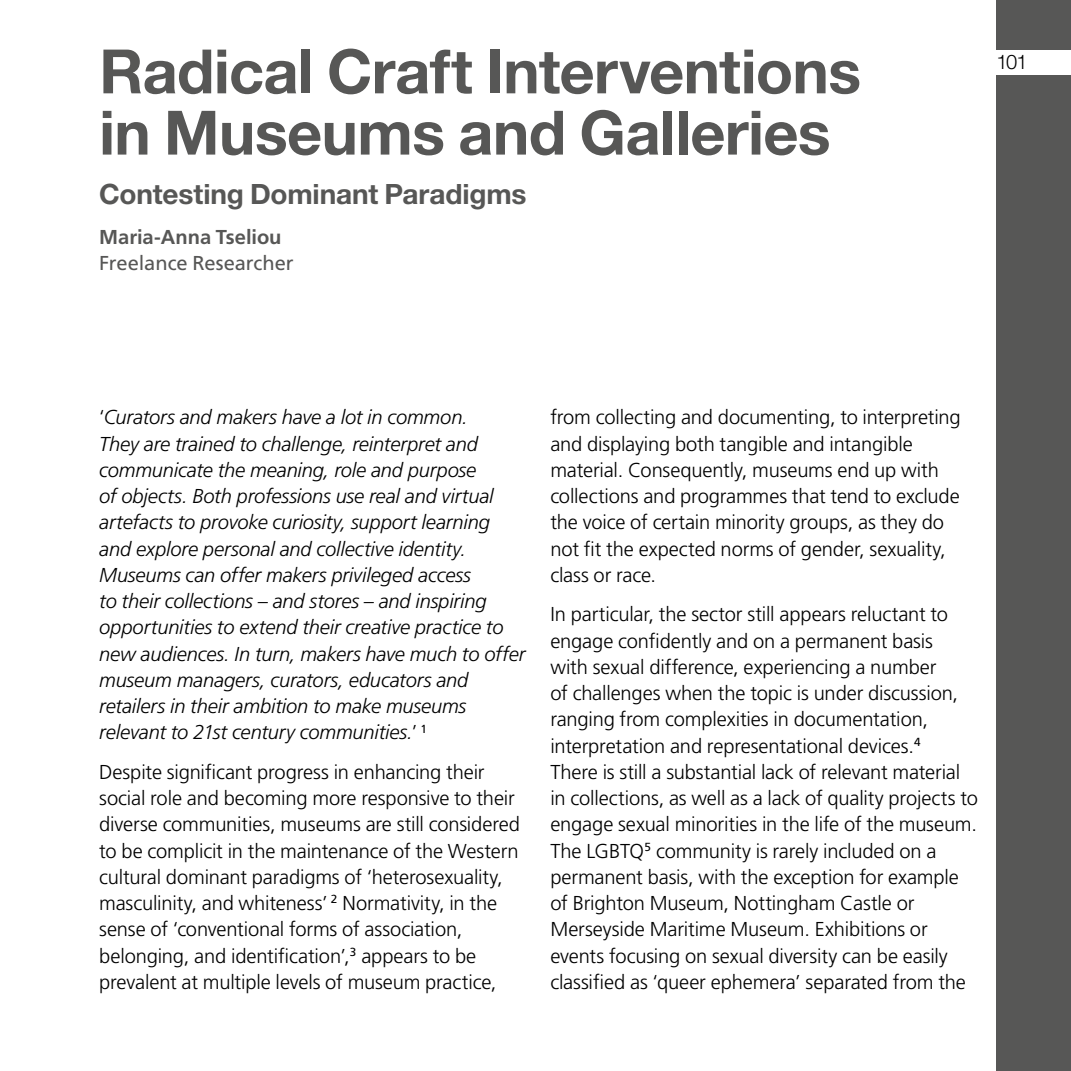
<style>
.page{position:relative;width:1071px;height:1071px;background:#fff}
.page>*{position:absolute;margin:0;border:0;box-sizing:border-box;transform-origin:0 0}
.t1{font:700 61.25px/61.2px "Helvetica Neue LT Std";letter-spacing:-.01em;color:#575756}
.t2{font:700 28px "Helvetica Neue LT Std";letter-spacing:-.005em;color:#575756}
.t3{font:300 20.12px/26.2px "Frutiger LT Std";letter-spacing:-.01em;color:#000}
.t4{font:italic 300 20.12px/26.2px "Frutiger LT Std";letter-spacing:-.01em;color:#000}
.t5{font:20.12px "Frutiger LT Std";letter-spacing:-.005em;color:#575756}
.t6{font:700 20.12px "Frutiger LT Std";color:#575756}
.t7{font:300 20.12px "Helvetica Neue LT Std";color:#000}
.s1{font-style:normal}
</style>
<div class="page">
<div style="left:997px;top:0;width:74px;height:1071px;background:#575756"></div>
<div style="left:997px;top:50px;width:74px;height:24px;background:#fff"></div>
<h1 class="t1" style="left:99px;top:40px;width:763px">Radical Craft Interventions in Museums and Galleries</h1>
<h2 class="t2" style="left:99px;top:176px;width:429px">Contesting Dominant Paradigms</h2>
<p class="t6" style="left:99px;top:225px;width:184px">Maria-Anna Tseliou</p>
<p class="t5" style="left:99px;top:251px;width:196px">Freelance Researcher</p>
<p class="t7" style="left:997px;top:49px;width:33px">101</p>
<p class="t4" style="left:99px;top:405px;width:428px"><span class="s1">‘</span>Curators and makers have a lot in common.<br>They are trained to challenge, reinterpret and communicate the meaning, role and purpose<br>of objects. Both professions use real and virtual artefacts to provoke curiosity, support learning and explore personal and collective identity.<br>Museums can offer makers privileged access<br>to their collections – and stores – and inspiring opportunities to extend their creative practice to new audiences. In turn, makers have much to offer museum managers, curators, educators and retailers in their ambition to make museums relevant to 21st century communities.<span class="s1">’</span> <sup>1</sup></p>
<p class="t3" style="left:99px;top:759px;width:422px">Despite significant progress in enhancing their social role and becoming more responsive to their diverse communities, museums are still considered to be complicit in the maintenance of the Western cultural dominant paradigms of ‘heterosexuality, masculinity, and whiteness’ <sup>2</sup> Normativity, in the sense of ‘conventional forms of association, belonging, and identification’,<sup>3</sup> appears to be prevalent at multiple levels of museum practice,</p>
<p class="t3" style="left:550px;top:405px;width:412px">from collecting and documenting, to interpreting and displaying both tangible and intangible material. Consequently, museums end up with collections and programmes that tend to exclude the voice of certain minority groups, as they do not fit the expected norms of gender, sexuality, class or race.</p>
<p class="t3" style="left:550px;top:602px;width:429px">In particular, the sector still appears reluctant to engage confidently and on a permanent basis<br>with sexual difference, experiencing a number<br>of challenges when the topic is under discussion, ranging from complexities in documentation, interpretation and representational devices.<sup>4<br></sup>There is still a substantial lack of relevant material in collections, as well as a lack of quality projects to engage sexual minorities in the life of the museum.<br>The LGBTQ<sup>5</sup> community is rarely included on a permanent basis, with the exception for example of Brighton Museum, Nottingham Castle or Merseyside Maritime Museum. Exhibitions or events focusing on sexual diversity can be easily classified as ‘queer ephemera’ separated from the</p>
</div>
